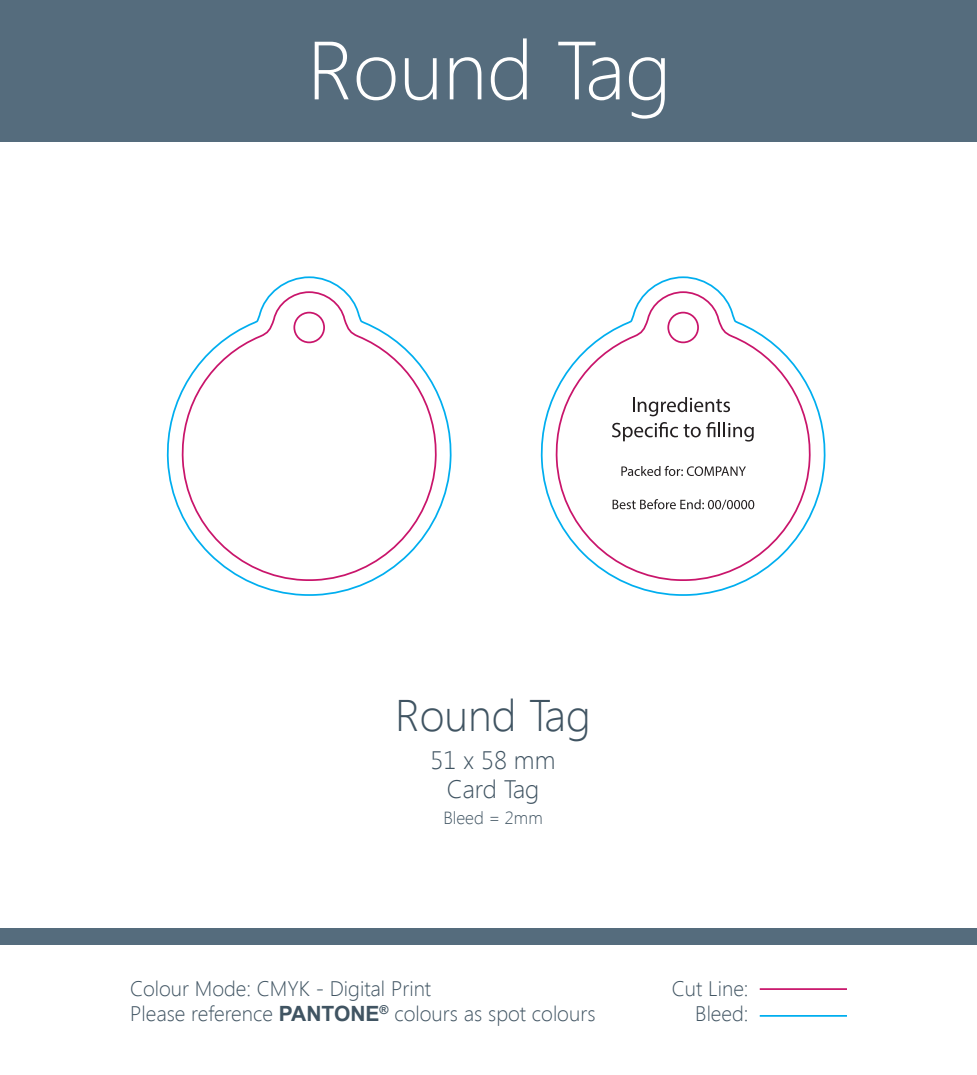
<style>
.page{position:relative;width:977px;height:1075px;background:#fff}
.page>*{position:absolute;margin:0;border:0;box-sizing:border-box;transform-origin:0 0}
.t1{font:300 82.25px "Segoe UI";color:#fff}
.t2{font:300 44.1px "Segoe UI";color:#405462}
.t3{font:300 25.2px/29.2px "Segoe UI";color:#405462;text-align:center}
.t4{font:300 21px/25.2px "Segoe UI";color:#405462}
.t5{font:300 17.5px "Segoe UI";color:#405462}
.s1{font-family:"Arial";font-weight:700}
</style>
<div class="page">
<div style="left:0;top:0;width:976px;height:142px;background:#556c7d"></div>
<div style="left:0;top:928px;width:976px;height:16px;background:#556c7d"></div>
<hr style="left:759px;top:987px;width:88px;height:2px;background:#c9156b">
<hr style="left:759px;top:1014px;width:88px;height:2px;background:#00aeef">
<svg style="left:166px;top:276px;width:286px;height:320px"></svg>
<svg style="left:540px;top:276px;width:286px;height:320px"></svg>
<h1 class="t1" style="left:307px;top:13px;width:365px">Round Tag</h1>
<h2 class="t2" style="left:395px;top:685px;width:197px">Round Tag</h2>
<p class="t3" style="left:430px;top:744px;width:126px">51 x 58 mm<br>Card Tag</p>
<p class="t5" style="left:443px;top:805px;width:101px">Bleed = 2mm</p>
<p class="t4" style="left:130px;top:974px;width:467px">Colour Mode: CMYK - Digital Print<br>Please reference <span class="s1">PANTONE</span><sup>®</sup> colours as spot colours</p>
<p class="t4" style="left:672px;top:974px;width:78px;text-align:right">Cut Line:<br>Bleed:</p>
</div>
